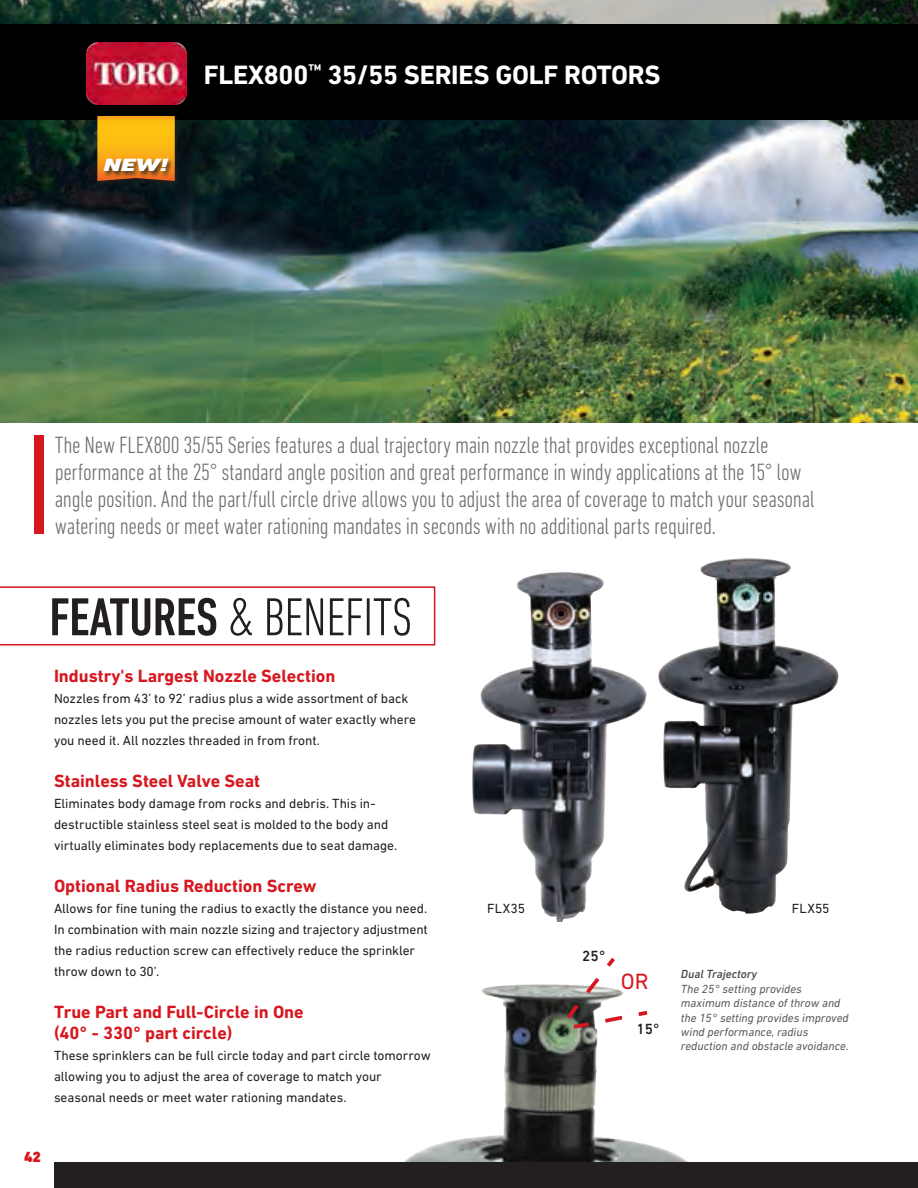
<style>
.page{position:relative;width:918px;height:1188px;background:#fff}
.page>*{position:absolute;margin:0;border:0;box-sizing:border-box;transform-origin:0 0}
.t1{font:300 condensed 54.3px "DIN Next LT Pro";letter-spacing:-.01em;color:#231f20}
.t2{font:700 27px "DIN Next LT Pro";letter-spacing:-.01em;color:#fff}
.t3{font:300 condensed 24px/27px "DIN Next LT Pro";letter-spacing:-.015em;color:#6c6d70}
.t4{font:22.5px "DIN Next LT Pro";color:#d7171f}
.t5{font:700 18px "DIN Next LT Pro";color:#d7171f}
.Text{font:italic 900 18px "DIN Next LT Pro";color:#fff;scale:1.5 1}
.t6{font:500 15px "DIN Next LT Pro";color:#231f20}
.t7{font:900 15px "DIN Next LT Pro";color:#d7171f}
.t8{font:13.5px/21px "DIN Next LT Pro";letter-spacing:-.005em;color:#231f20}
.t9{font:italic 12px/14.4px "DIN Next LT Pro";color:#57585a}
.t10{font:italic 500 12px "DIN Next LT Pro";color:#4b4c4d}
.s1{font-weight:500}
</style>
<div class="page">
<img style="left:658px;top:558px;width:181px;height:356px">
<img style="left:404px;top:984px;width:284px;height:178px">
<img style="left:472px;top:572px;width:174px;height:349px">
<img style="left:0;top:0;width:918px;height:423px">
<div style="left:55px;top:1162px;width:863px;height:26px;background:#231f20"></div>
<div style="left:0;top:25px;width:918px;height:95px;background:#010000"></div>
<img style="left:86px;top:43px;width:100px;height:62px">
<div style="left:34px;top:435px;width:10px;height:99px;background:#d7171f"></div>
<svg style="left:0;top:586px;width:435px;height:60px"></svg>
<svg style="left:564px;top:957px;width:87px;height:73px"></svg>
<div style="left:95px;top:115px;width:85px;height:73px;background:#231f20;opacity:.75"></div>
<svg style="left:97px;top:116px;width:78px;height:65px;background:#f3b014"></svg>
<div style="left:102px;top:158px;width:73px;height:21px;background:#231f20;opacity:.75"></div>
<p class="Text" style="left:103px;top:154px;width:44px">NEW!</p>
<p class="t2" style="left:204px;top:59px;width:458px">FLEX800<sup>™</sup> 35/55 SERIES GOLF ROTORS</p>
<p class="t3" style="left:55px;top:431px;width:762px">The New FLEX800 35/55 Series features a dual trajectory main nozzle that provides exceptional nozzle performance at the 25° standard angle position and great performance in windy applications at the 15° low angle position. And the part/full circle drive allows you to adjust the area of coverage to match your seasonal watering needs or meet water rationing mandates in seconds with no additional parts required.</p>
<p class="t1" style="left:49px;top:586px;width:364px"><span class="s1">FEATURES</span> &amp; BENEFITS</p>
<p class="t5" style="left:54px;top:666px;width:283px">Industry's Largest Nozzle Selection</p>
<p class="t8" style="left:54px;top:688px;width:364px">Nozzles from 43’ to 92’ radius plus a wide assortment of back nozzles lets you put the precise amount of water exactly where you need it. All nozzles threaded in from front.</p>
<p class="t5" style="left:54px;top:771px;width:208px">Stainless Steel Valve Seat</p>
<p class="t8" style="left:54px;top:793px;width:345px">Eliminates body damage from rocks and debris. This in&shy;destructible stainless steel seat is molded to the body and virtually eliminates body replacements due to seat damage.</p>
<p class="t5" style="left:54px;top:876px;width:264px">Optional Radius Reduction Screw</p>
<p class="t8" style="left:54px;top:898px;width:375px">Allows for fine tuning the radius to exactly the distance you need.<br>In combination with main nozzle sizing and trajectory adjustment the radius reduction screw can effectively reduce the sprinkler throw down to 30’.</p>
<p class="t5" style="left:54px;top:1002px;width:251px">True Part and Full-Circle in One</p>
<p class="t5" style="left:54px;top:1023px;width:180px">(40° - 330° part circle)</p>
<p class="t8" style="left:54px;top:1045px;width:378px">These sprinklers can be full circle today and part circle tomorrow allowing you to adjust the area of coverage to match your seasonal needs or meet water rationing mandates.</p>
<p class="t7" style="left:24px;top:1148px;width:19px">42</p>
<p class="t8" style="left:487px;top:898px;width:39px">FLX35</p>
<p class="t8" style="left:792px;top:898px;width:39px">FLX55</p>
<p class="t6" style="left:582px;top:948px;width:25px">25°</p>
<p class="t4" style="left:621px;top:969px;width:29px">OR</p>
<p class="t6" style="left:636px;top:1021px;width:25px">15°</p>
<p class="t10" style="left:681px;top:967px;width:78px">Dual Trajectory</p>
<p class="t9" style="left:681px;top:981px;width:169px">The 25° setting provides maximum distance of throw and the 15° setting provides improved wind performance, radius reduction and obstacle avoidance.</p>
</div>
